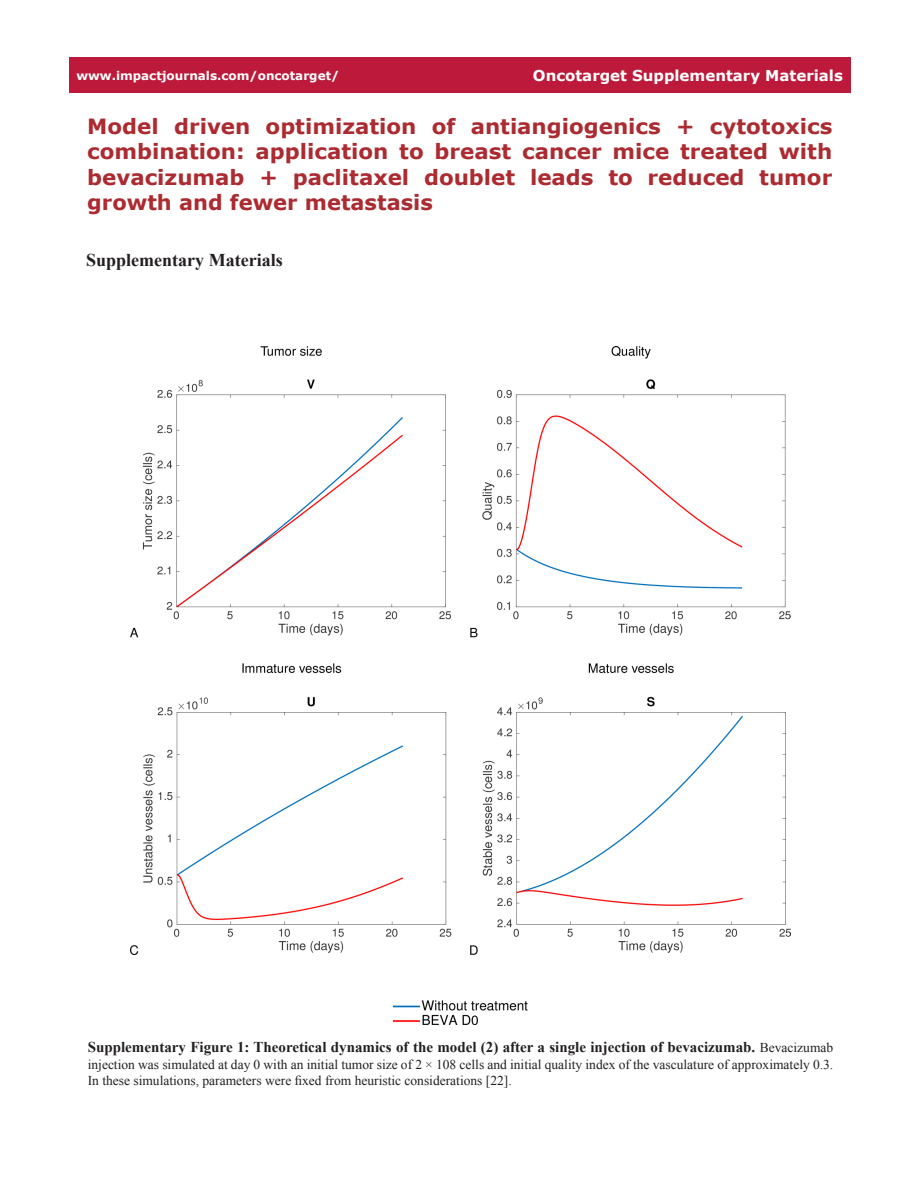
<style>
.page{position:relative;width:918px;height:1188px;background:#fff}
.page>*{position:absolute;margin:0;border:0;box-sizing:border-box;transform-origin:0 0}
.t1{font:700 21px/25.2px "Verdana";color:#ac2b31;text-align:justify}
.t2{font:700 18px "Times New Roman";color:#231f20}
.t3{font:700 15px "Times New Roman";color:#231f20}
.t4{font:700 15px "Verdana";color:#fff}
.t5{font:13.5px/16.2px "Times New Roman";color:#231f20}
.t6{font:700 12px "Verdana";color:#fff}
.s1{font-weight:400;font-size:13.5px}
</style>
<div class="page">
<div style="left:69px;top:57px;width:782px;height:36px;background:#bd1a3b"></div>
<img style="left:130px;top:346px;width:661px;height:678px">
<p class="t6" style="left:76px;top:70px;width:264px">www.impactjournals.com/oncotarget/</p>
<p class="t4" style="left:533px;top:69px;width:303px">Oncotarget Supplementary Material</p>
<p class="t4" style="left:564px;top:69px;width:280px">Oncotarget Advance Publications</p>
<h1 class="t1" style="left:87px;top:116px;width:747px">Model driven optimization of antiangiogenics + cytotoxics combination: application to breast cancer mice treated with bevacizumab + paclitaxel doublet leads to reduced tumor growth and fewer metastasis</h1>
<h2 class="t2" style="left:86px;top:254px;width:198px">Supplementary Materials</h2>
<p class="t3" style="left:88px;top:1042px;width:747px">Supplementary Figure 1: Theoretical dynamics of the model (2) after a single injection of bevacizumab. <span class="s1">Bevacizumab</span></p>
<p class="t5" style="left:88px;top:1057px;width:747px">injection was simulated at day 0 with an initial tumor size of 2 × 108 cells and initial quality index of the vasculature of approximately 0.3.<br>In these simulations, parameters were ixed from heuristic considerations [22].</p>
</div>
